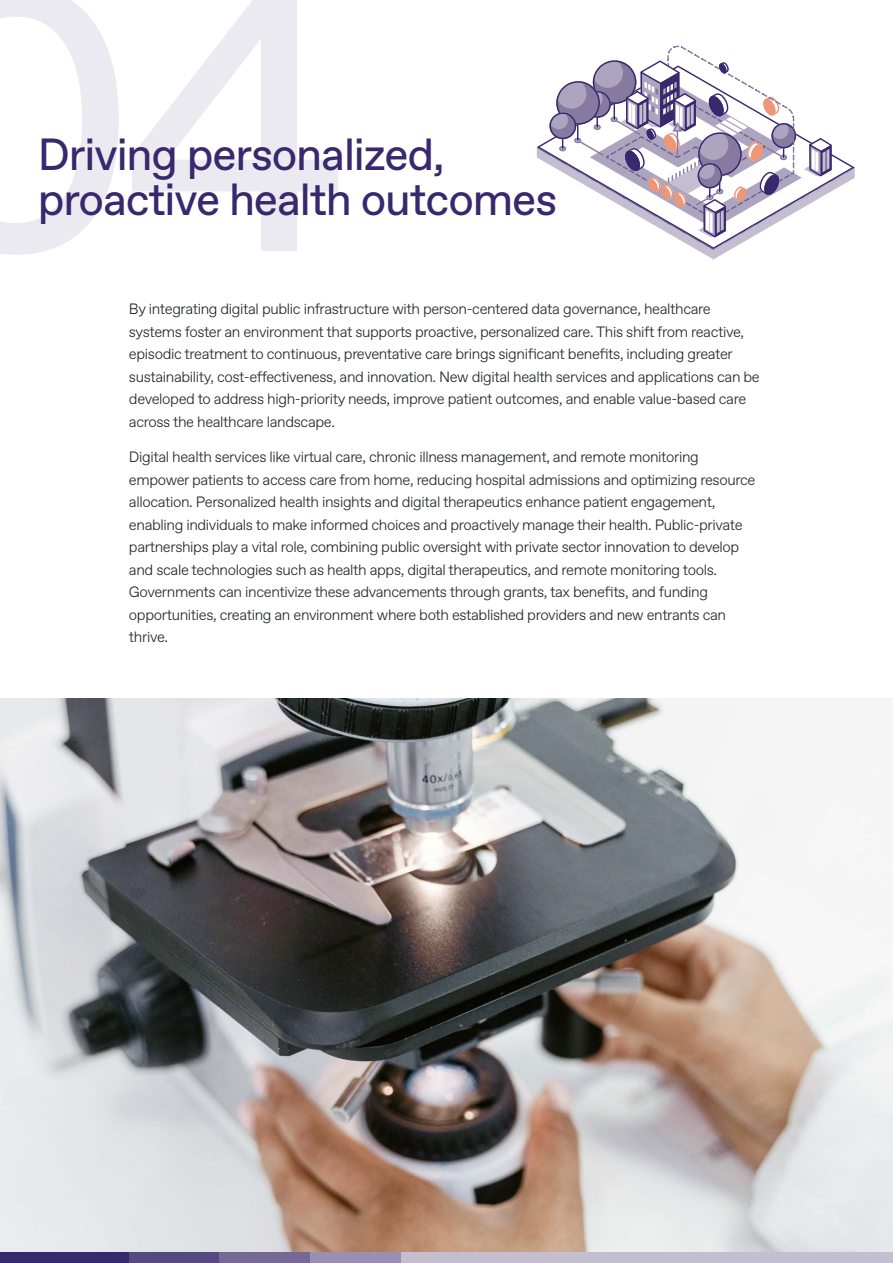
<style>
.page{position:relative;width:893px;height:1263px;background:#fff}
.page>*{position:absolute;margin:0;border:0;box-sizing:border-box;transform-origin:0 0}
.t1{font:375px "ABC Favorit Pro";color:#37296d}
.t2{font:45px/45px "ABC Favorit Pro";letter-spacing:-.025em;color:#37296d}
.t3{font:300 15px/22.5px "ABC Favorit Pro";letter-spacing:-.025em;color:#26282e}
</style>
<div class="page">
<div style="left:129px;top:1252px;width:91px;height:11px;background:#564880"></div>
<div style="left:219px;top:1252px;width:91px;height:11px;background:#756894"></div>
<div style="left:401px;top:1252px;width:492px;height:11px;background:#c4bed1"></div>
<div style="left:310px;top:1252px;width:91px;height:11px;background:#9a8fb2"></div>
<div style="left:0;top:1252px;width:129px;height:11px;background:#37296d"></div>
<img style="left:537px;top:147px;width:318px;height:112px">
<svg style="left:549px;top:45px;width:284px;height:194px"></svg>
<img style="left:0;top:698px;width:893px;height:554px">
<h1 class="t1" style="left:-108px;top:-96px;width:460px">04</h1>
<h2 class="t2" style="left:38px;top:133px;width:521px">Driving personalized, proactive health outcomes</h2>
<p class="t3" style="left:129px;top:298px;width:632px">By integrating digital public infrastructure with person-centered data governance, healthcare systems foster an environment that supports proactive, personalized care. This shift from reactive, episodic treatment to continuous, preventative care brings significant benefits, including greater sustainability, cost-effectiveness, and innovation. New digital health services and applications can be developed to address high-priority needs, improve patient outcomes, and enable value-based care across the healthcare landscape.</p>
<p class="t3" style="left:129px;top:446px;width:628px">Digital health services like virtual care, chronic illness management, and remote monitoring empower patients to access care from home, reducing hospital admissions and optimizing resource allocation. Personalized health insights and digital therapeutics enhance patient engagement, enabling individuals to make informed choices and proactively manage their health. Public-private partnerships play a vital role, combining public oversight with private sector innovation to develop and scale technologies such as health apps, digital therapeutics, and remote monitoring tools.<br>Governments can incentivize these advancements through grants, tax benefits, and funding opportunities, creating an environment where both established providers and new entrants can thrive.</p>
</div>
